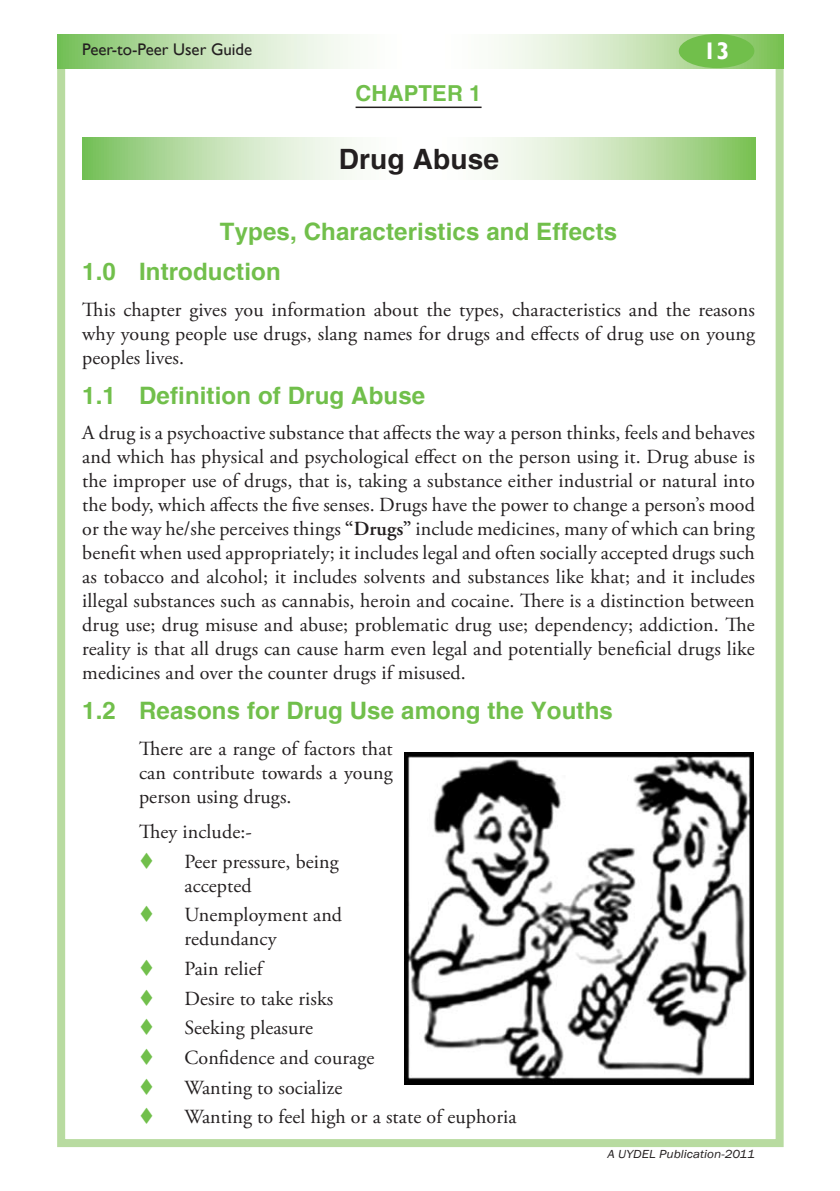
<style>
.page{position:relative;width:840px;height:1191px;background:#fff}
.page>*{position:absolute;margin:0;border:0;box-sizing:border-box;transform-origin:0 0}
.t1{font:700 28px "Switzerland";letter-spacing:.005em;color:#231f20}
.t2{font:700 24px/40.2px "Switzerland";letter-spacing:.005em;color:#71bf4b}
.t3{font:700 24px "Gill Sans";color:#fff}
.t4{font:700 22px "Switzerland";letter-spacing:.005em;color:#71bf4b}
.t5{font:20px/24px "Adobe Garamond Pro";letter-spacing:.005em;color:#231f20;text-align:justify}
.t6{font:16.8px "Gill Sans";color:#231f20}
.t7{font:italic 12px "Franklin Gothic";color:#231f20;scale:1.1 1}
.s1{font-weight:600}
.s2{color:#71bf4b}
</style>
<div class="page">
<div style="left:57px;top:59px;width:726px;height:1088px;border:8px solid #b8dba0"></div>
<svg style="left:57px;top:34px;width:726px;height:34px"></svg>
<div style="left:678px;top:34px;width:76px;height:34px;background:#71bf4b;border-radius:50%"></div>
<hr style="left:355px;top:107px;width:126px;height:1px;background:#231f20">
<svg style="left:82px;top:138px;width:673px;height:41px"></svg>
<img style="left:404px;top:753px;width:349px;height:331px">
<p class="t6" style="left:82px;top:40px;width:171px">Peer-to-Peer User Guide</p>
<p class="t3" style="left:703px;top:37px;width:25px">13</p>
<p class="t4" style="left:355px;top:80px;width:127px">CHAPTER 1</p>
<h1 class="t1" style="left:338px;top:142px;width:162px">Drug Abuse</h1>
<p class="t2" style="left:82px;top:211px;width:536px;text-indent:137px">Types, Characteristics and Effects<br>1.0 Introduction</p>
<p class="t5" style="left:82px;top:298px;width:673px">This chapter gives you information about the types, characteristics and the reasons why young people use drugs, slang names for drugs and effects of drug use on young peoples lives.</p>
<p class="t2" style="left:82px;top:375px;width:344px">1.1 Definition of Drug Abuse</p>
<p class="t5" style="left:82px;top:421px;width:673px">A drug is a psychoactive substance that affects the way a person thinks, feels and behaves and which has physical and psychological effect on the person using it. Drug abuse is the improper use of drugs, that is, taking a substance either industrial or natural into the body, which affects the five senses. Drugs have the power to change a person’s mood or the way he/she perceives things <span class="s1">“Drugs”</span> include medicines, many of which can bring benefit when used appropriately; it includes legal and often socially accepted drugs such as tobacco and alcohol; it includes solvents and substances like khat; and it includes illegal substances such as cannabis, heroin and cocaine. There is a distinction between drug use; drug misuse and abuse; problematic drug use; dependency; addiction. The reality is that all drugs can cause harm even legal and potentially beneficial drugs like medicines and over the counter drugs if misused.</p>
<p class="t2" style="left:82px;top:690px;width:532px">1.2 Reasons for Drug Use among the Youths</p>
<p class="t5" style="left:139px;top:737px;width:255px">There are a range of factors that can contribute towards a young person using drugs.</p>
<p class="t5" style="left:139px;top:820px;width:114px">They include:-</p>
<p class="t5" style="left:184px;top:850px;width:156px;text-indent:-45px"><span class="s2">▼</span> Peer pressure, being accepted</p>
<p class="t5" style="left:184px;top:903px;width:159px;text-indent:-45px"><span class="s2">▼</span> Unemployment and redundancy</p>
<p class="t5" style="left:139px;top:957px;width:125px"><span class="s2">▼</span> Pain relief</p>
<p class="t5" style="left:139px;top:987px;width:195px"><span class="s2">▼</span> Desire to take risks</p>
<p class="t5" style="left:139px;top:1016px;width:175px"><span class="s2">▼</span> Seeking pleasure</p>
<p class="t5" style="left:139px;top:1046px;width:237px"><span class="s2">▼</span> Confidence and courage</p>
<p class="t5" style="left:139px;top:1076px;width:205px"><span class="s2">▼</span> Wanting to socialize</p>
<p class="t5" style="left:139px;top:1105px;width:379px"><span class="s2">▼</span> Wanting to feel high or a state of euphoria</p>
<p class="t7" style="left:607px;top:1146px;width:135px">A UYDEL Publication-2011</p>
</div>
